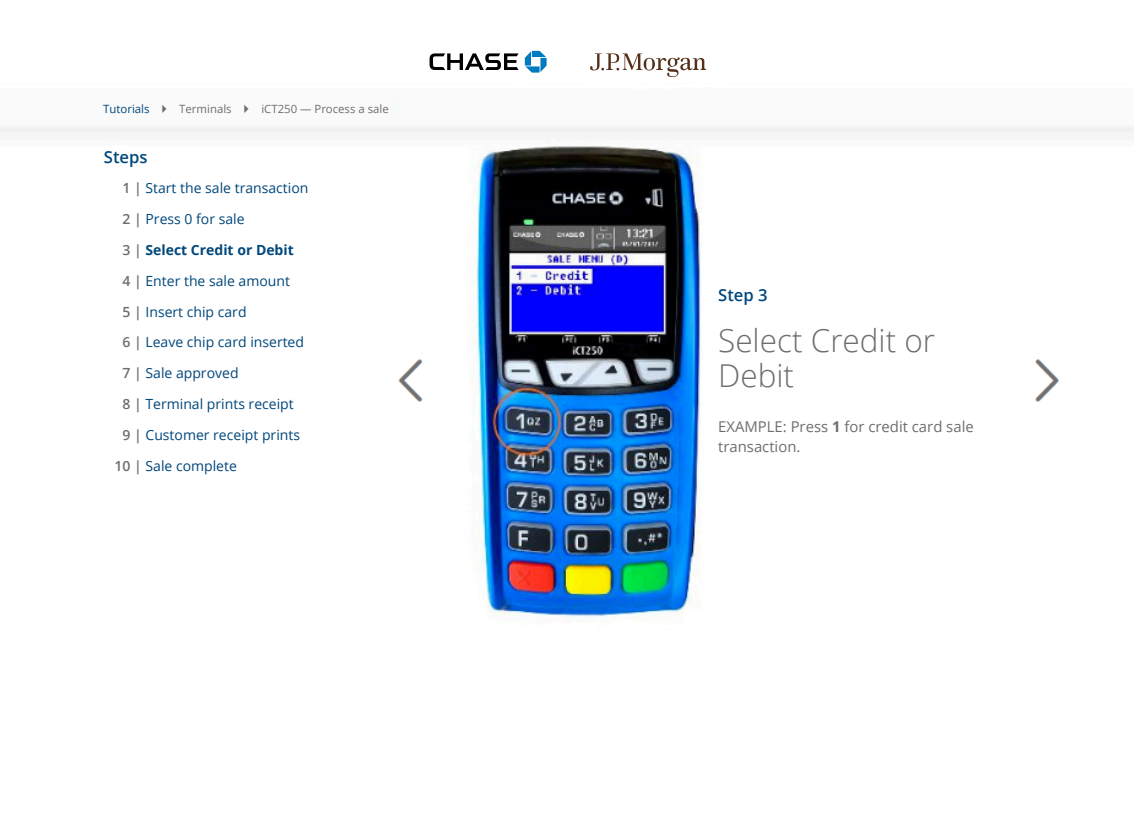
<style>
.page{position:relative;width:1134px;height:819px;background:#fff}
.page>*{position:absolute;margin:0;border:0;box-sizing:border-box;transform-origin:0 0}
.t1{font:300 31.5px/35px "Open Sans";color:#6d6e71}
.t2{font:600 16.62px "Open Sans";color:#00477b}
.t3{font:14.88px/19.2px "Open Sans";color:#6d6e71}
.t4{font:14px "Open Sans";color:#00477b}
.t5{font:700 14px "Open Sans";color:#00477b}
.t6{font:11.38px "Open Sans";color:#6d6e71}
.t7{font:11.38px "Open Sans";color:#00477b}
.s1{font-weight:600;color:#6d6e71}
.s2{font-weight:700}
</style>
<div class="page">
<img style="left:0;top:50px;width:1134px;height:570px">
<div style="left:709px;top:148px;width:382px;height:530px;background:#fff"></div>
<div style="left:81px;top:148px;width:366px;height:530px;background:#fff"></div>
<img style="left:1035px;top:359px;width:24px;height:43px">
<img style="left:398px;top:359px;width:25px;height:43px">
<svg style="left:525px;top:51px;width:22px;height:22px"></svg>
<svg style="left:430px;top:53px;width:89px;height:17px"></svg>
<svg style="left:590px;top:53px;width:116px;height:24px"></svg>
<svg style="left:162px;top:105px;width:5px;height:8px"></svg>
<svg style="left:244px;top:105px;width:5px;height:8px"></svg>
<p class="t7" style="left:103px;top:101px;width:48px">Tutorials</p>
<p class="t6" style="left:179px;top:101px;width:54px">Terminals</p>
<p class="t6" style="left:261px;top:101px;width:129px">iCT250 — Process a sale</p>
<h2 class="t2" style="left:104px;top:145px;width:45px">Steps</h2>
<p class="t4" style="left:122px;top:179px;width:188px"><span class="s1">1</span> Start the sale transaction</p>
<p class="t4" style="left:122px;top:210px;width:124px"><span class="s1">2</span> Press 0 for sale</p>
<p class="t5" style="left:122px;top:240px;width:173px"><span class="s1">3</span> Select Credit or Debit</p>
<p class="t4" style="left:122px;top:271px;width:169px"><span class="s1">4</span> Enter the sale amount</p>
<p class="t4" style="left:122px;top:302px;width:126px"><span class="s1">5</span> Insert chip card</p>
<p class="t4" style="left:122px;top:333px;width:183px"><span class="s1">6</span> Leave chip card inserted</p>
<p class="t4" style="left:122px;top:363px;width:118px"><span class="s1">7</span> Sale approved</p>
<p class="t4" style="left:122px;top:394px;width:173px"><span class="s1">8</span> Terminal prints receipt</p>
<p class="t4" style="left:122px;top:425px;width:179px"><span class="s1">9</span> Customer receipt prints</p>
<p class="t4" style="left:114px;top:456px;width:124px"><span class="s1">10</span> Sale complete</p>
<h2 class="t2" style="left:718px;top:284px;width:51px">Step 3</h2>
<h2 class="t1" style="left:718px;top:322px;width:219px">Select Credit or<br>Debit</h2>
<p class="t3" style="left:718px;top:417px;width:257px">EXAMPLE: Press <span class="s2">1</span> for credit card sale transaction.</p>
</div>
